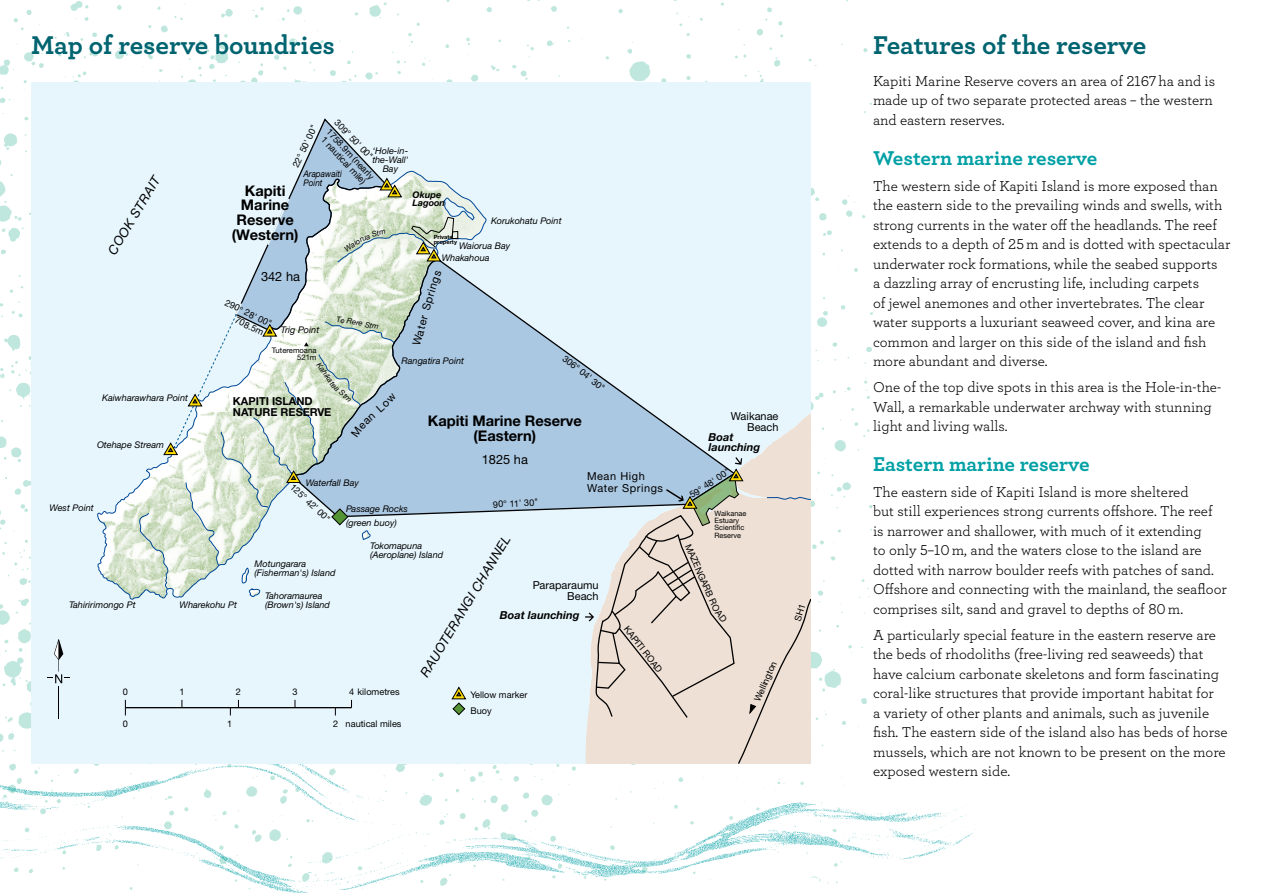
<style>
.page{position:relative;width:1263px;height:893px;background:#fff}
.page>*{position:absolute;margin:0;border:0;box-sizing:border-box;transform-origin:0 0}
.t1{font:700 27px "Archer";color:#006470}
.t2{font:700 21px "Archer";color:#00a0a5}
.t3{font:15px/19.5px "Archer";color:#000}
.t4{font:700 14.7px/14.7px "Helvetica Neue LT Std";color:#000;text-align:center}
.t5{font:italic 12.9px "Helvetica Neue LT Std";color:#000}
.t6{font:12.9px "Helvetica Neue LT Std";color:#000}
.t7{font:10.95px/10.9px "Helvetica Neue LT Std";color:#000;text-align:right}
.t8{font:italic 700 10.95px/9.4px "Helvetica Neue LT Std";color:#000}
.t9{font:700 10.95px/10.9px "Helvetica Neue LT Std";color:#000}
.t10{font:10.95px/12.1px "Helvetica Neue LT Std";letter-spacing:.05em;color:#000}
.t11{font:italic 9.15px/9.1px "Helvetica Neue LT Std";color:#000}
.t12{font:9.15px/15.8px "Helvetica Neue LT Std";color:#000}
.t13{font:italic 9.15px/9.1px "Helvetica Neue LT Std";color:#000;scale:.9 1}
.t14{font:italic 700 9.15px/8.2px "Helvetica Neue LT Std";color:#000}
.t15{font:7.65px/6.9px "Helvetica Neue LT Std";color:#000;text-align:right}
.t16{font:7.35px/7.4px "Helvetica Neue LT Std";color:#000}
.t17{font:700 5.7px/5.2px "Helvetica Neue LT Std";color:#000}
</style>
<div class="page">
<img style="left:0;top:0;width:873px;height:542px">
<img style="left:559px;top:542px;width:420px;height:342px">
<img style="left:0;top:483px;width:559px;height:410px">
<div style="left:31px;top:734px;width:780px;height:30px;background:#e7f6fd"></div>
<div style="left:31px;top:111px;width:780px;height:623px;background:#e7f6fd"></div>
<svg style="left:97px;top:171px;width:390px;height:429px;background:#e3f2f6"></svg>
<svg style="left:459px;top:256px;width:278px;height:262px;background:#c9deee"></svg>
<hr style="left:125px;top:707px;width:226px;height:1px;background:#000">
<svg style="left:125px;top:700px;width:1px;height:15px"></svg>
<svg style="left:451px;top:686px;width:16px;height:29px"></svg>
<hr style="left:58px;top:686px;width:1px;height:32px;background:#000">
<svg style="left:47px;top:639px;width:23px;height:44px"></svg>
<div style="left:31px;top:82px;width:780px;height:29px;background:#e7f6fd"></div>
<svg style="left:139px;top:117px;width:320px;height:488px;background:#d3e4e6"></svg>
<svg style="left:585px;top:457px;width:226px;height:307px;background:#ded7d1"></svg>
<h1 class="t1" style="left:31px;top:23px;width:305px">Map of reserve boundries</h1>
<p class="t5" style="left:105px;top:249px;width:90px;rotate:-59deg">CO O K STRAIT</p>
<p class="t11" style="left:102px;top:393px;width:87px">Kaiwharawhara Point</p>
<p class="t11" style="left:97px;top:440px;width:68px">Otehape Stream</p>
<p class="t11" style="left:49px;top:503px;width:46px">West Point</p>
<p class="t12" style="left:342px;top:115px;width:52px;rotate:46deg">309° 50' 00"</p>
<p class="t12" style="left:288px;top:164px;width:47px;rotate:-65deg">22° 50' 00"</p>
<p class="t13" style="left:303px;top:169px;width:44px">Arapawaiti<br>Point</p>
<p class="t12" style="left:331px;top:127px;width:67px;line-height:9.1px;rotate:47deg">1758.9m (nearly<br>1 nautical mile)</p>
<p class="t11" style="left:372px;top:146px;width:38px;text-align:center">‘Hole-in&shy;the-Wall'<br>Bay</p>
<p class="t4" style="left:232px;top:183px;width:68px">Kapiti<br>Marine<br>Reserve (Western)</p>
<p class="t14" style="left:413px;top:190px;width:34px">Okupe<br>Lagoon</p>
<p class="t11" style="left:491px;top:216px;width:72px">Korukohatu Point</p>
<p class="t17" style="left:434px;top:234px;width:25px">Private property</p>
<p class="t11" style="left:459px;top:241px;width:53px">Waiorua Bay</p>
<p class="t6" style="left:261px;top:269px;width:41px">342 ha</p>
<p class="t12" style="left:229px;top:295px;width:52px;rotate:26deg">290° 28' 00"</p>
<p class="t12" style="left:239px;top:312px;width:32px;rotate:26deg">708.5m</p>
<p class="t11" style="left:281px;top:325px;width:40px">Trig Point</p>
<p class="t15" style="left:272px;top:347px;width:46px">Tuteremoana<br>521m</p>
<p class="t9" style="left:233px;top:395px;width:100px">KAPITI ISLAND<br>NATURE RESERVE</p>
<p class="t11" style="left:442px;top:253px;width:49px">Whakahoua</p>
<p class="t7" style="left:414px;top:334px;width:35px;rotate:-75deg">ater S</p>
<p class="t11" style="left:401px;top:356px;width:64px">Rangatira Point</p>
<p class="t12" style="left:569px;top:351px;width:52px;rotate:38deg">306° 04' 30"</p>
<p class="t4" style="left:428px;top:414px;width:156px">Kapiti Marine Reserve (Eastern)</p>
<p class="t6" style="left:482px;top:452px;width:48px">1825 ha</p>
<p class="t11" style="left:306px;top:478px;width:55px">Waterfall Bay</p>
<p class="t12" style="left:297px;top:480px;width:52px;rotate:43deg">125° 42' 00"</p>
<p class="t11" style="left:346px;top:502px;width:63px;line-height:14px">Passage Rocks (green buoy)</p>
<p class="t12" style="left:493px;top:496px;width:47px;rotate:-3deg">90° 11' 30"</p>
<p class="t10" style="left:587px;top:470px;width:78px">Mean High<br>Water Springs</p>
<p class="t11" style="left:69px;top:600px;width:68px">Tahiririmongo Pt</p>
<p class="t11" style="left:179px;top:599px;width:59px">Wharekohu Pt</p>
<p class="t11" style="left:255px;top:559px;width:83px">Motungarara (Fisherman's) Island</p>
<p class="t11" style="left:265px;top:591px;width:67px">Tahoramaurea (Brown's) Island</p>
<p class="t5" style="left:417px;top:672px;width:163px;rotate:-59deg">RAUOTERANGI CHANNEL</p>
<p class="t11" style="left:370px;top:541px;width:75px">Tokomapuna (Aeroplane) Island</p>
<p class="t7" style="left:533px;top:580px;width:67px">Paraparaumu<br>Beach</p>
<p class="t8" style="left:500px;top:610px;width:81px">Boat launching</p>
<p class="t12" style="left:123px;top:684px;width:7px">0</p>
<p class="t12" style="left:179px;top:684px;width:7px">1</p>
<p class="t12" style="left:236px;top:684px;width:7px">2</p>
<p class="t12" style="left:292px;top:684px;width:7px">3</p>
<p class="t12" style="left:349px;top:684px;width:52px">4 kilometres</p>
<p class="t12" style="left:123px;top:716px;width:7px">0</p>
<p class="t12" style="left:227px;top:716px;width:7px">1</p>
<p class="t12" style="left:333px;top:716px;width:70px">2 nautical miles</p>
<p class="t12" style="left:471px;top:687px;width:58px">Yellow marker<br>Buoy</p>
<p class="t12" style="left:632px;top:622px;width:58px;rotate:52deg">KAPITI ROAD</p>
<p class="t7" style="left:731px;top:411px;width:49px">Waikanae<br>Beach</p>
<p class="t8" style="left:709px;top:432px;width:53px">Boat launching</p>
<p class="t12" style="left:686px;top:489px;width:47px;rotate:-33deg">59° 48' 00"</p>
<p class="t16" style="left:714px;top:509px;width:33px">Waikanae<br>Estuary<br>Scientific<br>Reserve</p>
<p class="t12" style="left:695px;top:541px;width:75px;rotate:66deg">MAZENGARB RO</p>
<p class="t12" style="left:749px;top:698px;width:44px;rotate:-66deg">Wellington</p>
<h1 class="t1" style="left:873px;top:23px;width:275px">Features of the reserve</h1>
<p class="t3" style="left:873px;top:71px;width:344px">Kapiti Marine Reserve covers an area of 2167 ha and is made up of two separate protected areas – the western and eastern reserves.</p>
<h2 class="t2" style="left:873px;top:141px;width:226px">Western marine reserve</h2>
<p class="t3" style="left:873px;top:175px;width:359px">The western side of Kapiti Island is more exposed than the eastern side to the prevailing winds and swells, with strong currents in the water off the headlands. The reef extends to a depth of 25 m and is dotted with spectacular underwater rock formations, while the seabed supports<br>a dazzling array of encrusting life, including carpets<br>of jewel anemones and other invertebrates. The clear water supports a luxuriant seaweed cover, and kina are common and larger on this side of the island and fish more abundant and diverse.</p>
<p class="t3" style="left:873px;top:377px;width:350px">One of the top dive spots in this area is the Hole-in-the-<br>Wall, a remarkable underwater archway with stunning light and living walls.</p>
<h2 class="t2" style="left:873px;top:447px;width:218px">Eastern marine reserve</h2>
<p class="t3" style="left:873px;top:481px;width:355px">The eastern side of Kapiti Island is more sheltered<br>but still experiences strong currents offshore. The reef is narrower and shallower, with much of it extending<br>to only 5–10 m, and the waters close to the island are dotted with narrow boulder reefs with patches of sand.<br>Offshore and connecting with the mainland, the seafloor comprises silt, sand and gravel to depths of 80 m.</p>
<p class="t3" style="left:873px;top:624px;width:356px">A particularly special feature in the eastern reserve are the beds of rhodoliths (free-living red seaweeds) that have calcium carbonate skeletons and form fascinating coral-like structures that provide important habitat for<br>a variety of other plants and animals, such as juvenile fish. The eastern side of the island also has beds of horse mussels, which are not known to be present on the more exposed western side.</p>
</div>
